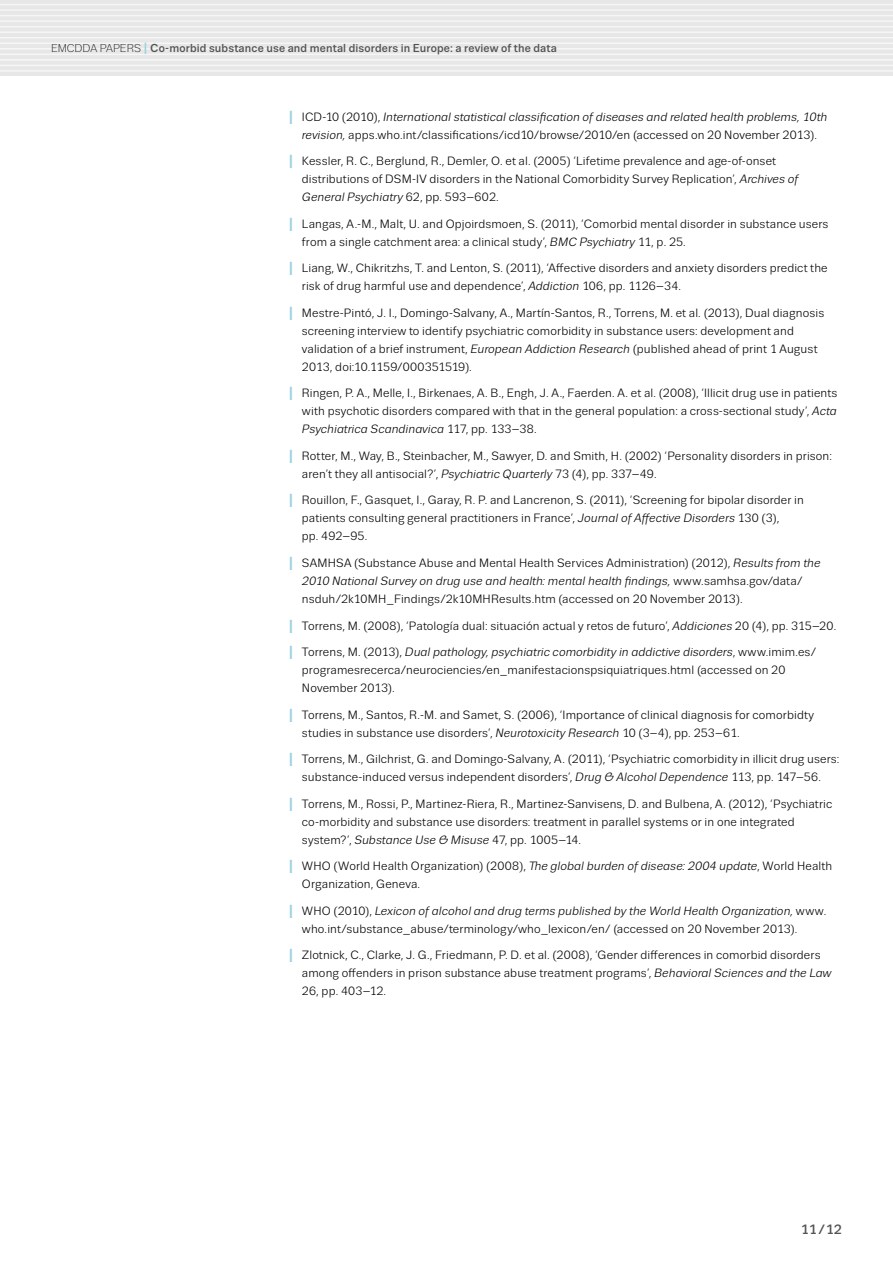
<style>
.page{position:relative;width:893px;height:1263px;background:#fff}
.page>*{position:absolute;margin:0;border:0;box-sizing:border-box;transform-origin:0 0}
.t1{font:500 13.5px "Trivia Sans";color:#535353}
.t2{font:12px/18px "Trivia Sans";letter-spacing:.01em;color:#000}
.t3{font:500 11.55px "Trivia Sans";letter-spacing:.01em;color:#535353}
.s1{font-weight:300;font-size:11.25px;color:#000}
.s2{font-size:16.2px;color:#9bd1df}
.s3{font-weight:700;font-size:18.9px;color:#9bd1df}
.s4{font-style:italic}
</style>
<div class="page">
<div style="left:0;top:0;width:893px;height:76px;background:#e7e7e7"></div>
<hr style="left:0;top:4px;width:893px;height:1px;background:#f6f6f6">
<hr style="left:0;top:9px;width:893px;height:2px;background:#f6f6f6">
<hr style="left:0;top:15px;width:893px;height:1px;background:#f6f6f6">
<hr style="left:0;top:20px;width:893px;height:2px;background:#f6f6f6">
<hr style="left:0;top:26px;width:893px;height:1px;background:#f6f6f6">
<hr style="left:0;top:31px;width:893px;height:2px;background:#f6f6f6">
<hr style="left:0;top:37px;width:893px;height:1px;background:#f6f6f6">
<hr style="left:0;top:43px;width:893px;height:1px;background:#f6f6f6">
<hr style="left:0;top:48px;width:893px;height:2px;background:#f6f6f6">
<hr style="left:0;top:54px;width:893px;height:1px;background:#f6f6f6">
<hr style="left:0;top:59px;width:893px;height:2px;background:#f6f6f6">
<hr style="left:0;top:65px;width:893px;height:1px;background:#f6f6f6">
<hr style="left:0;top:70px;width:893px;height:2px;background:#f6f6f6">
<p class="t3" style="left:51px;top:42px;width:507px"><span class="s1">EMCDDA PAPERS</span> <span class="s2">I</span> Co-morbid substance use and mental disorders in Europe: a review of the data</p>
<p class="t2" style="left:289px;top:108px;width:540px;text-align:center"><span class="s3">I</span> ICD-10 (2010), <span class="s4">International statistical classification of diseases and related health problems, 10th revision,</span> apps.who.int/classifications/icd10/browse/2010/en (accessed on 20 November 2013).</p>
<p class="t2" style="left:302px;top:153px;width:498px;text-indent:-13px"><span class="s3">I</span> Kessler, R. C., Berglund, R., Demler, O. et al. (2005) ‘Lifetime prevalence and age-of-onset distributions of DSM-IV disorders in the National Comorbidity Survey Replication’, <span class="s4">Archives of<br>General Psychiatry</span> 62, pp. 593–602.</p>
<p class="t2" style="left:302px;top:215px;width:528px;text-indent:-13px"><span class="s3">I</span> Langas, A.-M., Malt, U. and Opjoirdsmoen, S. (2011), ‘Comorbid mental disorder in substance users from a single catchment area: a clinical study’, <span class="s4">BMC Psychiatry</span> 11, p. 25.</p>
<p class="t2" style="left:302px;top:260px;width:527px;text-indent:-13px"><span class="s3">I</span> Liang, W., Chikritzhs, T. and Lenton, S. (2011), ‘Affective disorders and anxiety disorders predict the risk of drug harmful use and dependence’, <span class="s4">Addiction</span> 106, pp. 1126–34.</p>
<p class="t2" style="left:302px;top:304px;width:524px;text-indent:-13px"><span class="s3">I</span> Mestre-Pintó, J. I., Domingo-Salvany, A., Martín-Santos, R., Torrens, M. et al. (2013), Dual diagnosis screening interview to identify psychiatric comorbidity in substance users: development and validation of a brief instrument, <span class="s4">European Addiction Research</span> (published ahead of print 1 August 2013, doi:10.1159/000351519).</p>
<p class="t2" style="left:302px;top:385px;width:537px;text-align:justify;text-indent:-13px"><span class="s3">I</span> Ringen, P. A., Melle, I., Birkenaes, A. B., Engh, J. A., Faerden. A. et al. (2008), ‘Illicit drug use in patients with psychotic disorders compared with that in the general population: a cross-sectional study’, <span class="s4">Acta Psychiatrica Scandinavica</span> 117, pp. 133–38.</p>
<p class="t2" style="left:302px;top:447px;width:532px;text-indent:-13px"><span class="s3">I</span> Rotter, M., Way, B., Steinbacher, M., Sawyer, D. and Smith, H. (2002) ‘Personality disorders in prison: aren’t they all antisocial?’, <span class="s4">Psychiatric Quarterly</span> 73 (4), pp. 337–49.</p>
<p class="t2" style="left:302px;top:492px;width:503px;text-indent:-13px"><span class="s3">I</span> Rouillon, F., Gasquet, I., Garay, R. P. and Lancrenon, S. (2011), ‘Screening for bipolar disorder in patients consulting general practitioners in France’, <span class="s4">Journal of Affective Disorders</span> 130 (3),<br>pp. 492–95.</p>
<p class="t2" style="left:302px;top:554px;width:520px;text-indent:-13px"><span class="s3">I</span> SAMHSA (Substance Abuse and Mental Health Services Administration) (2012), <span class="s4">Results from the<br>2010 National Survey on drug use and health: mental health findings,</span> www.samhsa.gov/data/ nsduh/2k10MH_Findings/2k10MHResults.htm (accessed on 20 November 2013).</p>
<p class="t2" style="left:289px;top:617px;width:549px"><span class="s3">I</span> Torrens, M. (2008), ‘Patología dual: situación actual y retos de futuro’, <span class="s4">Addiciones</span> 20 (4), pp. 315–20.</p>
<p class="t2" style="left:302px;top:643px;width:516px;text-indent:-13px"><span class="s3">I</span> Torrens, M. (2013), <span class="s4">Dual pathology, psychiatric comorbidity in addictive disorders</span>, www.imim.es/ programesrecerca/neurociencies/en_manifestacionspsiquiatriques.html (accessed on 20<br>November 2013).</p>
<p class="t2" style="left:302px;top:706px;width:514px;text-indent:-13px"><span class="s3">I</span> Torrens, M., Santos, R.-M. and Samet, S. (2006), ‘Importance of clinical diagnosis for comorbidty studies in substance use disorders’, <span class="s4">Neurotoxicity Research</span> 10 (3–4), pp. 253–61.</p>
<p class="t2" style="left:289px;top:750px;width:552px;text-align:center"><span class="s3">I</span> Torrens, M., Gilchrist, G. and Domingo-Salvany, A. (2011), ‘Psychiatric comorbidity in illicit drug users: substance-induced versus independent disorders’, <span class="s4">Drug &amp; Alcohol Dependence</span> 113, pp. 147–56.</p>
<p class="t2" style="left:302px;top:795px;width:532px;text-indent:-13px"><span class="s3">I</span> Torrens, M., Rossi, P., Martinez-Riera, R., Martinez-Sanvisens, D. and Bulbena, A. (2012), ‘Psychiatric co-morbidity and substance use disorders: treatment in parallel systems or in one integrated system?’, <span class="s4">Substance Use &amp; Misuse</span> 47, pp. 1005–14.</p>
<p class="t2" style="left:302px;top:857px;width:532px;text-indent:-13px"><span class="s3">I</span> WHO (World Health Organization) (2008), <span class="s4">The global burden of disease: 2004 update</span>, World Health<br>Organization, Geneva.</p>
<p class="t2" style="left:302px;top:902px;width:526px;text-indent:-13px"><span class="s3">I</span> WHO (2010), <span class="s4">Lexicon of alcohol and drug terms published by the World Health Organization,</span> www. who.int/substance_abuse/terminology/who_lexicon/en/ (accessed on 20 November 2013).</p>
<p class="t2" style="left:302px;top:946px;width:531px;text-indent:-13px"><span class="s3">I</span> Zlotnick, C., Clarke, J. G., Friedmann, P. D. et al. (2008), ‘Gender differences in comorbid disorders among offenders in prison substance abuse treatment programs’, <span class="s4">Behavioral Sciences and the Law<br></span>26, pp. 403–12.</p>
<p class="t1" style="left:801px;top:1222px;width:43px">11/12</p>
</div>
